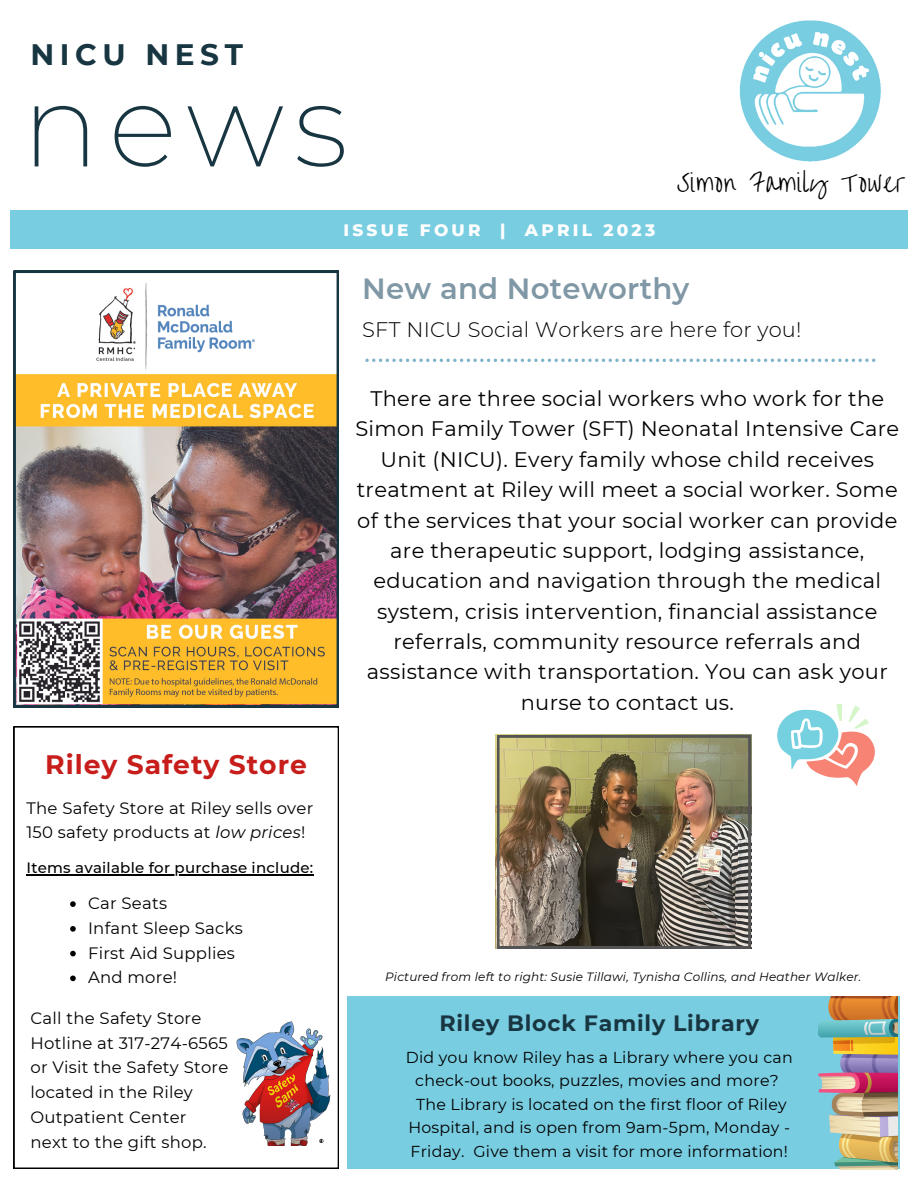
<style>
.page{position:relative;width:918px;height:1188px;background:#fff}
.page>*{position:absolute;margin:0;border:0;box-sizing:border-box;transform-origin:0 0}
.t1{font:200 115.65px "Montserrat";color:#183642}
.t2{font:700 29.55px "Montserrat";letter-spacing:.19em;color:#183642}
.t3{font:600 29.1px "Montserrat";letter-spacing:.01em;color:#8098a6}
.t4{font:700 26.7px "Montserrat";letter-spacing:.035em;color:#c71e1b}
.t5{font:24px "Overthe Rainbow";letter-spacing:.035em;color:#000}
.t6{font:700 22.2px "Montserrat";letter-spacing:.035em;color:#183642}
.t7{font:21px/30.3px "Montserrat";letter-spacing:.015em;color:#000;text-align:center}
.t8{font:300 21px "Montserrat";letter-spacing:.01em;color:#000}
.t9{font:800 16.95px "Montserrat";letter-spacing:.19em;color:#fff}
.t10{font:16.5px/24.8px "Montserrat";letter-spacing:.015em;color:#000}
.t11{font:15.75px/23.7px "Montserrat";letter-spacing:.015em;color:#000;text-align:center}
.t12{font:500 15px "Montserrat";letter-spacing:.015em;color:#000}
.t13{font:italic 12px "Montserrat";letter-spacing:.015em;color:#000}
.s1{font-style:italic}
</style>
<div class="page">
<div style="left:10px;top:210px;width:898px;height:39px;background:#79cde1"></div>
<svg style="left:365px;top:359px;width:510px;height:3px"></svg>
<img style="left:739px;top:20px;width:142px;height:142px">
<div style="left:347px;top:996px;width:553px;height:173px;background:#79cde1"></div>
<svg style="left:14px;top:727px;width:325px;height:442px"></svg>
<img style="left:234px;top:1018px;width:105px;height:127px">
<img style="left:14px;top:271px;width:325px;height:436px">
<img style="left:819px;top:996px;width:79px;height:174px">
<svg style="left:777px;top:704px;width:98px;height:82px"></svg>
<img style="left:497px;top:736px;width:253px;height:212px">
<svg style="left:70px;top:901px;width:6px;height:6px"></svg>
<svg style="left:70px;top:926px;width:6px;height:6px"></svg>
<svg style="left:70px;top:951px;width:6px;height:5px"></svg>
<svg style="left:70px;top:976px;width:6px;height:5px"></svg>
<hr style="left:26px;top:875px;width:288px;height:1px;background:#000">
<h2 class="t2" style="left:30px;top:37px;width:214px">NICU NEST</h2>
<h1 class="t1" style="left:22px;top:54px;width:328px">news</h1>
<p class="t9" style="left:343px;top:219px;width:313px">ISSUE FOUR | APRIL 2023</p>
<p class="t5" style="left:677px;top:170px;width:231px">Simon Family Tower</p>
<h3 class="t3" style="left:362px;top:271px;width:329px">New and Noteworthy</h3>
<p class="t8" style="left:362px;top:317px;width:441px">SFT NICU Social Workers are here for you!</p>
<p class="t4" style="left:45px;top:748px;width:263px">Riley Safety Store</p>
<p class="t10" style="left:26px;top:796px;width:288px;line-height:23.7px">The Safety Store at Riley sells over<br>150 safety products at <span class="s1">low prices</span>!</p>
<p class="t12" style="left:26px;top:859px;width:288px">Items available for purchase include:</p>
<p class="t10" style="left:88px;top:891px;width:156px">Car Seats<br>Infant Sleep Sacks<br>First Aid Supplies<br>And more!</p>
<p class="t10" style="left:30px;top:1006px;width:199px">Call the Safety Store<br>Hotline at 317-274-6565 or Visit the Safety Store located in the Riley<br>Outpatient Center<br>next to the gift shop.</p>
<p class="t7" style="left:355px;top:383px;width:545px">There are three social workers who work for the Simon Family Tower (SFT) Neonatal Intensive Care Unit (NICU). Every family whose child receives treatment at Riley will meet a social worker. Some of the services that your social worker can provide are therapeutic support, lodging assistance, education and navigation through the medical system, crisis intervention, financial assistance referrals, community resource referrals and assistance with transportation. You can ask your nurse to contact us.</p>
<p class="t13" style="left:385px;top:969px;width:478px">Pictured from left to right: Susie Tillawi, Tynisha Collins, and Heather Walker.</p>
<p class="t6" style="left:439px;top:1010px;width:321px">Riley Block Family Library</p>
<p class="t11" style="left:406px;top:1045px;width:389px">Did you know Riley has a Library where you can check-out books, puzzles, movies and more?<br>The Library is located on the first floor of Riley Hospital, and is open from 9am-5pm, Monday - Friday. Give them a visit for more information!</p>
</div>
